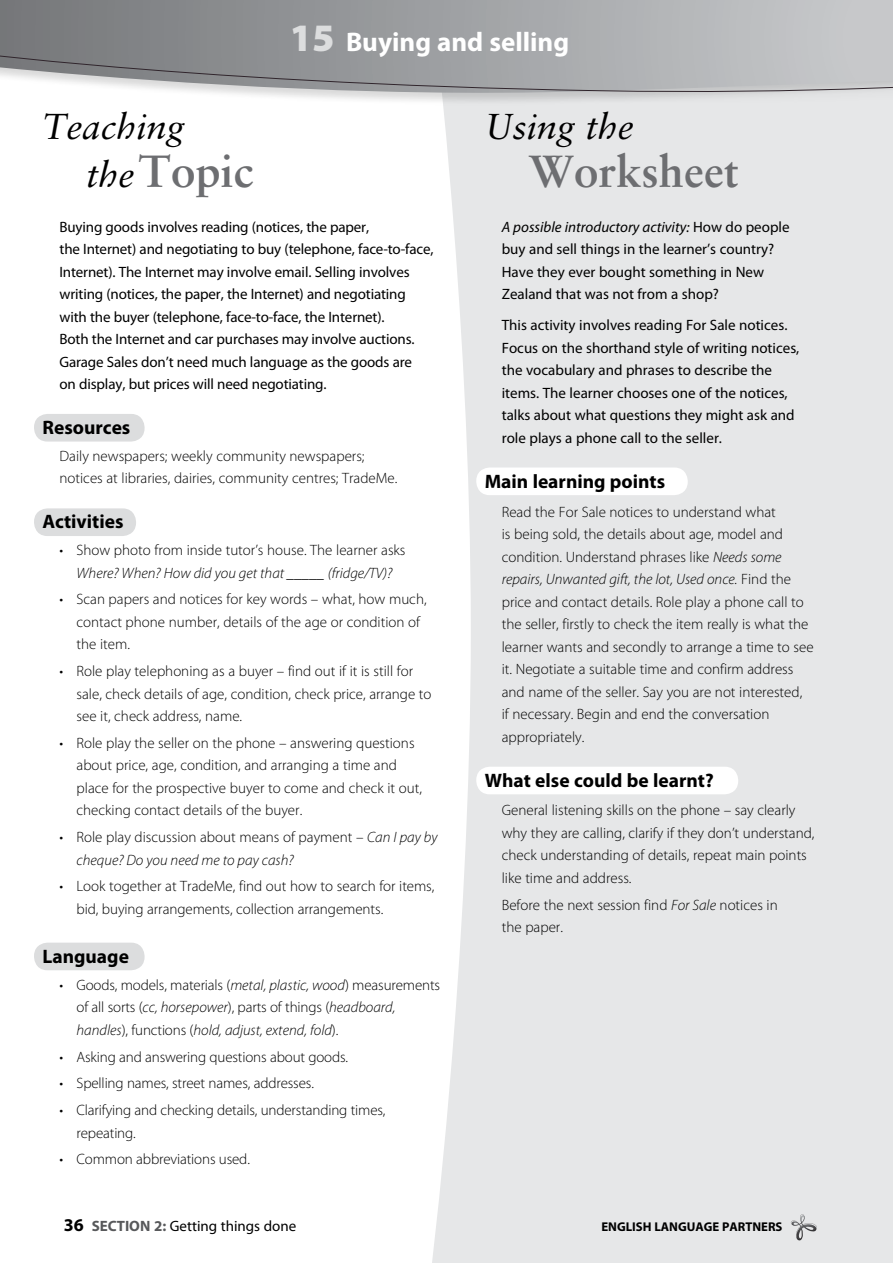
<style>
.page{position:relative;width:893px;height:1263px;background:#fff}
.page>*{position:absolute;margin:0;border:0;box-sizing:border-box;transform-origin:0 0}
.t1{font:700 45px "Sabon MC";color:#6d6e71}
.t2{font:italic 36px "Sabon MC";color:#000}
.t3{font:700 27px "Myriad Pro";color:#fff}
.t4{font:700 19.5px "Myriad Pro";color:#000}
.t5{font:300 15px/22.5px "Myriad Pro";color:#000}
.t6{font:15px/22.5px "Myriad Pro";letter-spacing:-.01em;color:#000}
.t7{font:700 12.75px "Myriad Pro";color:#000}
.s1{font-weight:900;font-size:39px;color:#dcddde}
.s2{font-weight:400;font-style:italic;font-size:36px;color:#000}
.s3{font-style:italic}
.s4{font-weight:700;font-size:18px}
.s5{font-weight:700;color:#58595b}
</style>
<div class="page">
<div style="left:432px;top:175px;width:461px;height:1088px;background:#e6e7e8"></div>
<div style="left:0;top:0;width:893px;height:175px;background:#000;opacity:.15"></div>
<svg style="left:0;top:0;width:893px;height:45px;background:#9ea0a3"></svg>
<svg style="left:0;top:45px;width:893px;height:119px"></svg>
<div style="left:34px;top:508px;width:102px;height:28px;background:#dcddde;border-radius:13px"></div>
<div style="left:34px;top:414px;width:111px;height:28px;background:#dcddde;border-radius:13px"></div>
<div style="left:34px;top:943px;width:111px;height:27px;background:#dcddde;border-radius:13px"></div>
<div style="left:476px;top:467px;width:212px;height:28px;background:#fff;border-radius:13px"></div>
<div style="left:476px;top:767px;width:262px;height:27px;background:#fff;border-radius:13px"></div>
<svg style="left:791px;top:1214px;width:26px;height:27px"></svg>
<p class="t3" style="left:290px;top:24px;width:281px"><span class="s1">15</span> Buying and selling</p>
<p class="t2" style="left:43px;top:105px;width:144px">Teaching</p>
<p class="t1" style="left:87px;top:143px;width:168px"><span class="s2">the</span> Topic</p>
<p class="t6" style="left:60px;top:215px;width:375px">Buying goods involves reading (notices, the paper,<br>the Internet) and negotiating to buy (telephone, face-to-face, Internet). The Internet may involve email. Selling involves writing (notices, the paper, the Internet) and negotiating with the buyer (telephone, face-to-face, the Internet).<br>Both the Internet and car purchases may involve auctions.<br>Garage Sales don’t need much language as the goods are<br>on display, but prices will need negotiating.</p>
<p class="t4" style="left:43px;top:415px;width:89px">Resources</p>
<p class="t5" style="left:60px;top:444px;width:339px">Daily newspapers; weekly community newspapers; notices at libraries, dairies, community centres; TradeMe.</p>
<p class="t4" style="left:43px;top:509px;width:83px">Activities</p>
<p class="t5" style="left:60px;top:539px;width:347px;text-align:center">• Show photo from inside tutor’s house. The learner asks<br><span class="s3">Where? When? How did you get that _____ (fridge/TV)?</span></p>
<p class="t5" style="left:77px;top:588px;width:352px;text-indent:-17px">• Scan papers and notices for key words – what, how much, contact phone number, details of the age or condition of the item.</p>
<p class="t5" style="left:77px;top:660px;width:357px;text-indent:-17px">• Role play telephoning as a buyer – find out if it is still for sale, check details of age, condition, check price, arrange to see it, check address, name.</p>
<p class="t5" style="left:77px;top:731px;width:347px;text-indent:-17px">• Role play the seller on the phone – answering questions about price, age, condition, and arranging a time and place for the prospective buyer to come and check it out, checking contact details of the buyer.</p>
<p class="t5" style="left:77px;top:826px;width:362px;text-indent:-17px">• Role play discussion about means of payment – <span class="s3">Can I pay by cheque? Do you need me to pay cash?</span></p>
<p class="t5" style="left:77px;top:875px;width:359px;text-indent:-17px">• Look together at TradeMe, find out how to search for items, bid, buying arrangements, collection arrangements.</p>
<p class="t4" style="left:43px;top:944px;width:88px">Language</p>
<p class="t5" style="left:77px;top:973px;width:365px;text-indent:-17px">• Goods, models, materials (<span class="s3">metal, plastic, wood</span>) measurements of all sorts (<span class="s3">cc, horsepower</span>), parts of things (<span class="s3">headboard, handles</span>), functions (<span class="s3">hold, adjust, extend, fold</span>).</p>
<p class="t5" style="left:60px;top:1045px;width:290px">• Asking and answering questions about goods.</p>
<p class="t5" style="left:60px;top:1072px;width:256px">• Spelling names, street names, addresses.</p>
<p class="t5" style="left:77px;top:1099px;width:310px;text-indent:-17px">• Clarifying and checking details, understanding times, repeating.</p>
<p class="t5" style="left:60px;top:1148px;width:192px">• Common abbreviations used.</p>
<p class="t6" style="left:64px;top:1215px;width:234px"><span class="s4">36</span> <span class="s5">SECTION 2:</span> Getting things done</p>
<p class="t2" style="left:485px;top:105px;width:151px">Using the</p>
<p class="t1" style="left:529px;top:143px;width:212px">Worksheet</p>
<p class="t6" style="left:502px;top:215px;width:289px"><span class="s3">A possible introductory activity:</span> How do people buy and sell things in the learner’s country?<br>Have they ever bought something in New Zealand that was not from a shop?</p>
<p class="t6" style="left:502px;top:314px;width:299px">This activity involves reading For Sale notices.<br>Focus on the shorthand style of writing notices, the vocabulary and phrases to describe the items. The learner chooses one of the notices, talks about what questions they might ask and role plays a phone call to the seller.</p>
<p class="t4" style="left:485px;top:468px;width:182px">Main learning points</p>
<p class="t5" style="left:502px;top:500px;width:313px">Read the For Sale notices to understand what<br>is being sold, the details about age, model and condition. Understand phrases like <span class="s3">Needs some repairs, Unwanted gift, the lot, Used once.</span> Find the price and contact details. Role play a phone call to the seller, firstly to check the item really is what the learner wants and secondly to arrange a time to see it. Negotiate a suitable time and confirm address and name of the seller. Say you are not interested,<br>if necessary. Begin and end the conversation appropriately.</p>
<p class="t4" style="left:485px;top:767px;width:230px">What else could be learnt?</p>
<p class="t5" style="left:502px;top:799px;width:314px">General listening skills on the phone – say clearly why they are calling, clarify if they don’t understand, check understanding of details, repeat main points like time and address.</p>
<p class="t5" style="left:502px;top:893px;width:277px">Before the next session find <span class="s3">For Sale</span> notices in the paper.</p>
<p class="t7" style="left:601px;top:1218px;width:183px">ENGLISH LANGUAGE PARTNERS</p>
</div>
